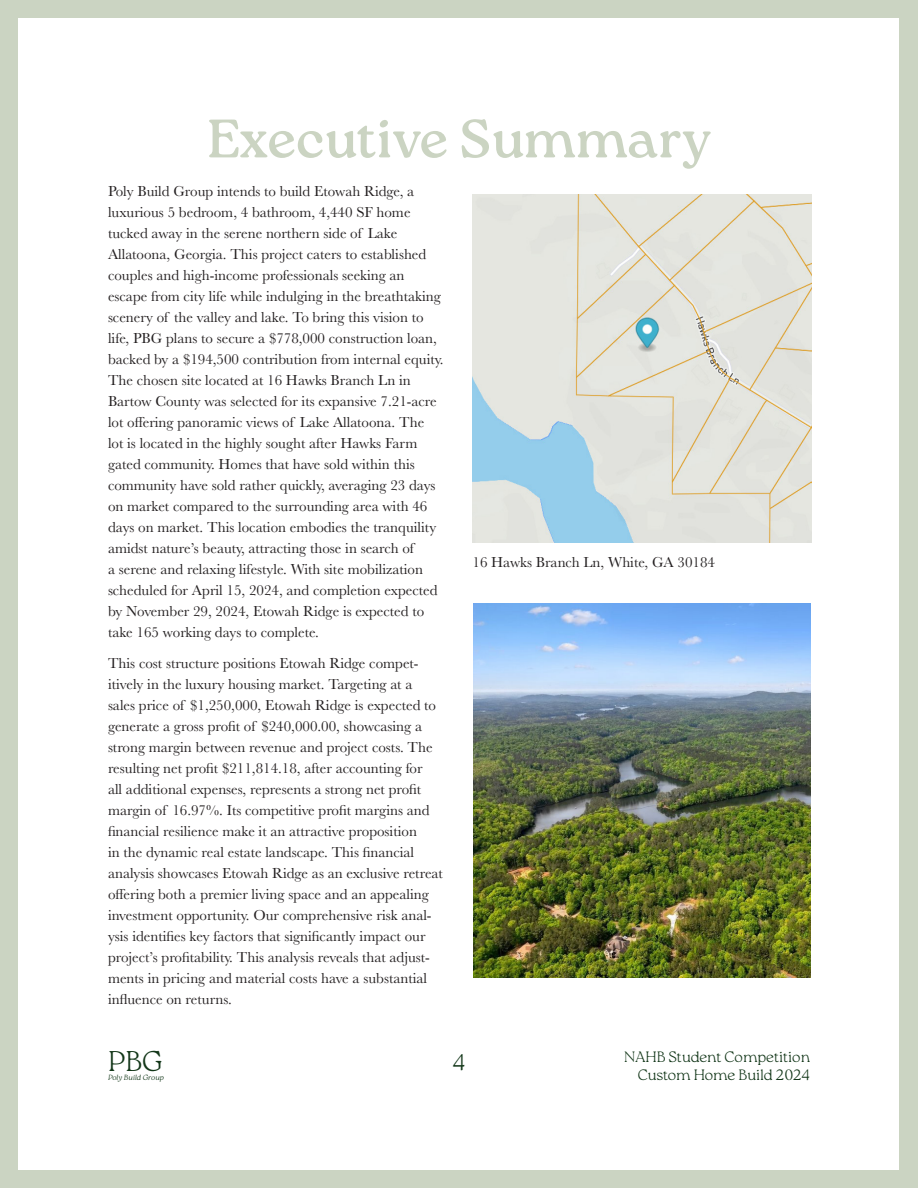
<style>
.page{position:relative;width:918px;height:1188px;background:#fff}
.page>*{position:absolute;margin:0;border:0;box-sizing:border-box;transform-origin:0 0}
.t1{font:54px "Roca";color:#cbd4c2}
.t2{font:100 28.5px "Roca";color:#123618}
.t3{font:100 22.5px "Roca";color:#123618}
.Body_text{font:15px/21px "Baskerville";color:#231f20}
.t4{font:100 15px/18px "Roca";color:#123618;text-align:right}
.t5{font:italic 100 7.5px "Roca";color:#123618}
</style>
<div class="page">
<div style="left:0;top:0;width:918px;height:17px;background:#cbd4c2"></div>
<div style="left:0;top:1171px;width:918px;height:17px;background:#cbd4c2"></div>
<div style="left:899px;top:12px;width:19px;height:1175px;background:#cbd4c2"></div>
<div style="left:0;top:0;width:18px;height:1187px;background:#cbd4c2"></div>
<img style="left:472px;top:194px;width:340px;height:348px">
<img style="left:473px;top:603px;width:338px;height:375px">
<p class="t1" style="left:207px;top:107px;width:506px">Executive Summary</p>
<p class="Body_text" style="left:108px;top:181px;width:337px">Poly Build Group intends to build Etowah Ridge, a luxurious 5 bedroom, 4 bathroom, 4,440 SF home tucked away in the serene northern side of Lake Allatoona, Georgia. This project caters to established couples and high-income professionals seeking an escape from city life while indulging in the breathtaking scenery of the valley and lake. To bring this vision to life, PBG plans to secure a $778,000 construction loan, backed by a $194,500 contribution from internal equity.<br>The chosen site located at 16 Hawks Branch Ln in Bartow County was selected for its expansive 7.21-acre lot offering panoramic views of Lake Allatoona. The lot is located in the highly sought after Hawks Farm gated community. Homes that have sold within this community have sold rather quickly, averaging 23 days on market compared to the surrounding area with 46 days on market. This location embodies the tranquility amidst nature’s beauty, attracting those in search of<br>a serene and relaxing lifestyle. With site mobilization scheduled for April 15, 2024, and completion expected by November 29, 2024, Etowah Ridge is expected to take 165 working days to complete.</p>
<p class="Body_text" style="left:108px;top:653px;width:336px">This cost structure positions Etowah Ridge compet&shy;itively in the luxury housing market. Targeting at a sales price of $1,250,000, Etowah Ridge is expected to generate a gross profit of $240,000.00, showcasing a strong margin between revenue and project costs. The resulting net profit $211,814.18, after accounting for<br>all additional expenses, represents a strong net profit margin of 16.97%. Its competitive profit margins and financial resilience make it an attractive proposition<br>in the dynamic real estate landscape. This financial analysis showcases Etowah Ridge as an exclusive retreat offering both a premier living space and an appealing investment opportunity. Our comprehensive risk anal&shy;ysis identifies key factors that significantly impact our project’s profitability. This analysis reveals that adjust&shy;ments in pricing and material costs have a substantial influence on returns.</p>
<p class="Body_text" style="left:472px;top:552px;width:244px">16 Hawks Branch Ln, White, GA 30184</p>
<h2 class="t2" style="left:108px;top:1044px;width:57px">PBG</h2>
<h3 class="t3" style="left:452px;top:1049px;width:15px">4</h3>
<p class="t5" style="left:108px;top:1073px;width:58px">Poly Build Group</p>
<p class="t4" style="left:624px;top:1049px;width:187px">NAHB Student Competition<br>Custom Home Build 2024</p>
</div>
